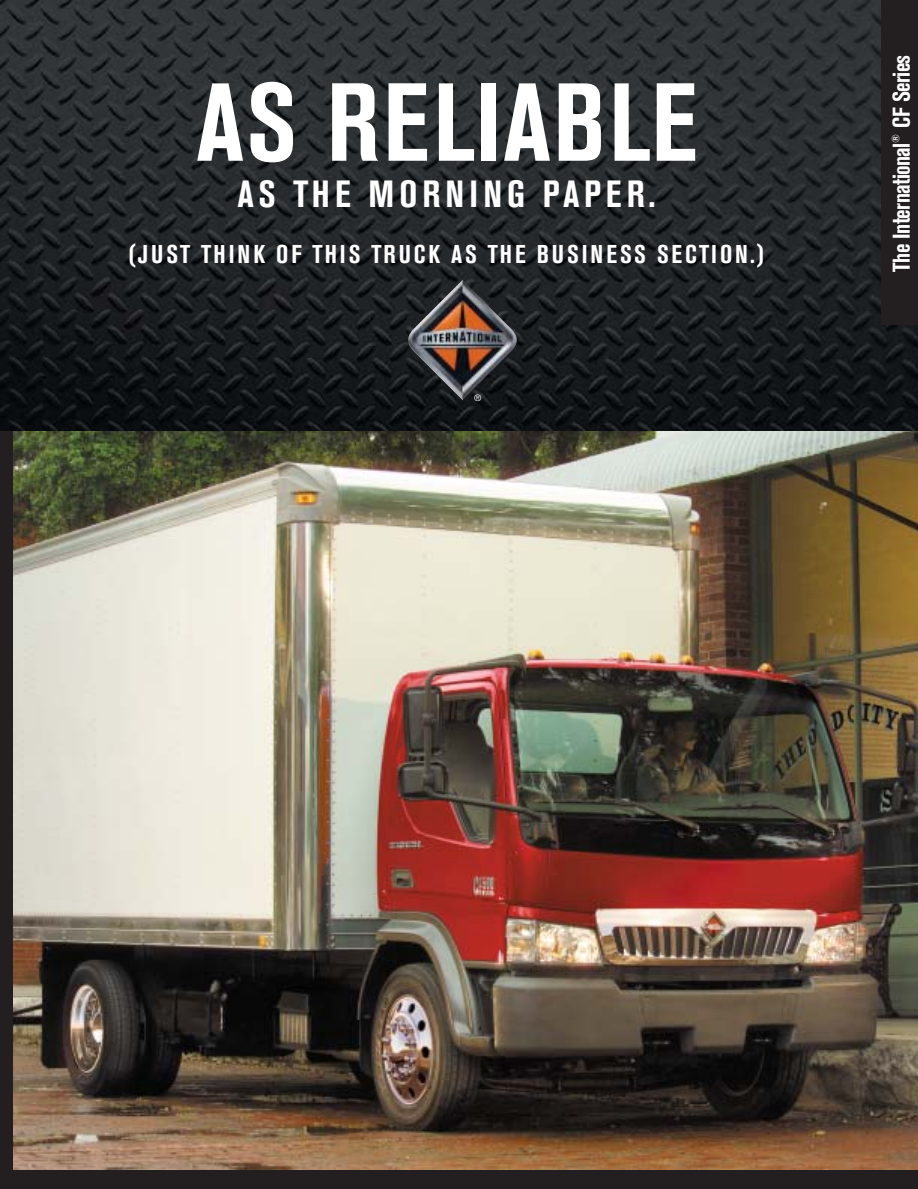
<style>
.page{position:relative;width:918px;height:1189px;background:#fff}
.page>*{position:absolute;margin:0;border:0;box-sizing:border-box;transform-origin:0 0}
.t1{font:700 condensed 109.5px "Akzidenz Grotesk BE";letter-spacing:.02em;color:#fff}
.t2{font:700 condensed 37.5px "Akzidenz Grotesk BE";letter-spacing:.135em;color:#fff}
.t3{font:700 condensed 25.5px "Akzidenz Grotesk BE";letter-spacing:.115em;color:#fff}
.t4{font:700 condensed 24px "Akzidenz Grotesk BE";letter-spacing:-.03em;color:#fff}
.t5{font:700 condensed 10.65px "Akzidenz Grotesk BE";color:#fff}
.t6{font:9px "Helvetica";color:#fff}
</style>
<div class="page">
<img style="left:0;top:0;width:917px;height:1188px">
<h1 class="t1" style="left:196px;top:83px;width:502px">AS RELIABLE</h1>
<h2 class="t2" style="left:237px;top:181px;width:419px">AS THE MORNING PAPER.</h2>
<p class="t3" style="left:128px;top:245px;width:637px">(JUST THINK OF THIS TRUCK AS THE BUSINESS SECTION.)</p>
<p class="t6" style="left:474px;top:394px;width:8px">®</p>
<p class="t4" style="left:892px;top:128px;width:75px;rotate:-90deg">CF Series</p>
<p class="t5" style="left:891px;top:143px;width:10px;rotate:-90deg">®</p>
<p class="t4" style="left:892px;top:271px;width:130px;rotate:-90deg">The International</p>
</div>
